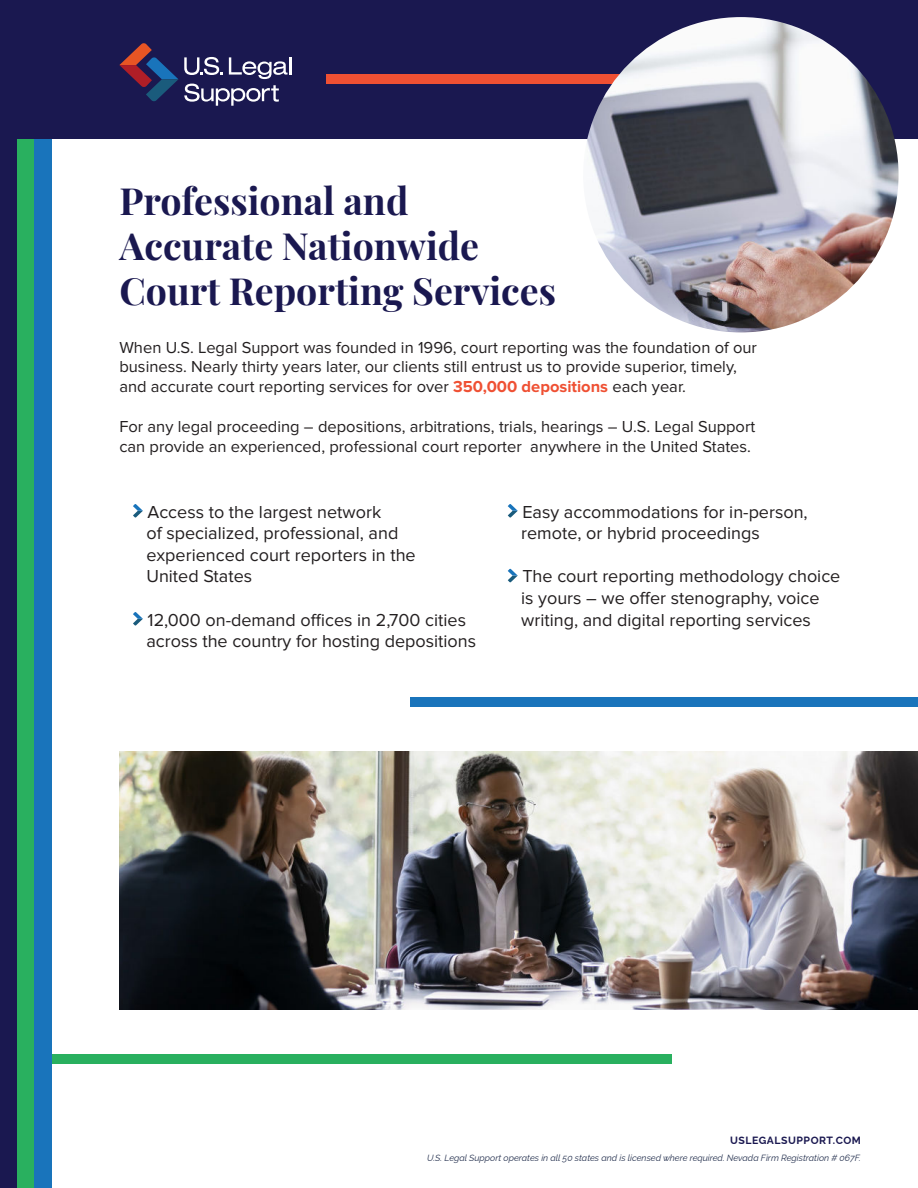
<style>
.page{position:relative;width:918px;height:1188px;background:#fff}
.page>*{position:absolute;margin:0;border:0;box-sizing:border-box;transform-origin:0 0}
.t1{font:700 37.5px/45px "Playfair Display";color:#1a1850}
.t2{font:18px/21.6px "Proxima Nova";color:#231f20}
.t3{font:16.5px/19.8px "Proxima Nova";color:#231f20}
.t4{font:700 10.5px "Raleway";letter-spacing:.05em;color:#1a1850}
.t5{font:italic 9px "Raleway";color:#25314f}
.s1{font-weight:700;color:#ef5033}
</style>
<div class="page">
<div style="left:0;top:0;width:17px;height:1188px;background:#1a1850"></div>
<div style="left:17px;top:0;width:18px;height:1188px;background:#29b05f"></div>
<div style="left:35px;top:0;width:17px;height:1188px;background:#1974bb"></div>
<div style="left:52px;top:1054px;width:620px;height:9px;background:#29b05f"></div>
<div style="left:0;top:0;width:918px;height:138px;background:#1a1850"></div>
<div style="left:326px;top:74px;width:535px;height:10px;background:#ef5033"></div>
<div style="left:410px;top:698px;width:508px;height:9px;background:#1974bb"></div>
<svg style="left:184px;top:57px;width:107px;height:49px"></svg>
<svg style="left:119px;top:43px;width:59px;height:58px"></svg>
<img style="left:583px;top:17px;width:316px;height:315px;border-radius:158px">
<svg style="left:133px;top:504px;width:10px;height:14px"></svg>
<svg style="left:133px;top:612px;width:10px;height:14px"></svg>
<svg style="left:508px;top:504px;width:10px;height:14px"></svg>
<svg style="left:508px;top:569px;width:10px;height:13px"></svg>
<img style="left:119px;top:752px;width:799px;height:257px">
<h1 class="t1" style="left:119px;top:182px;width:438px">Professional and<br>Accurate Nationwide<br>Court Reporting Services</h1>
<p class="t3" style="left:119px;top:338px;width:639px">When U.S. Legal Support was founded in 1996, court reporting was the foundation of our business. Nearly thirty years later, our clients still entrust us to provide superior, timely, and accurate court reporting services for over <span class="s1">350,000 depositions</span> each year.</p>
<p class="t3" style="left:119px;top:417px;width:637px">For any legal proceeding – depositions, arbitrations, trials, hearings – U.S. Legal Support can provide an experienced, professional court reporter anywhere in the United States.</p>
<p class="t2" style="left:146px;top:502px;width:271px">Access to the largest network<br>of specialized, professional, and experienced court reporters in the<br>United States</p>
<p class="t2" style="left:146px;top:610px;width:331px">12,000 on-demand offices in 2,700 cities across the country for hosting depositions</p>
<p class="t2" style="left:521px;top:502px;width:288px">Easy accommodations for in-person, remote, or hybrid proceedings</p>
<p class="t2" style="left:521px;top:567px;width:321px">The court reporting methodology choice is yours – we offer stenography, voice writing, and digital reporting services</p>
<p class="t4" style="left:730px;top:1134px;width:132px">USLEGALSUPPORT.COM</p>
<p class="t5" style="left:427px;top:1154px;width:435px">U.S. Legal Support operates in all 50 states and is licensed where required. Nevada Firm Registration # 067F.</p>
</div>
